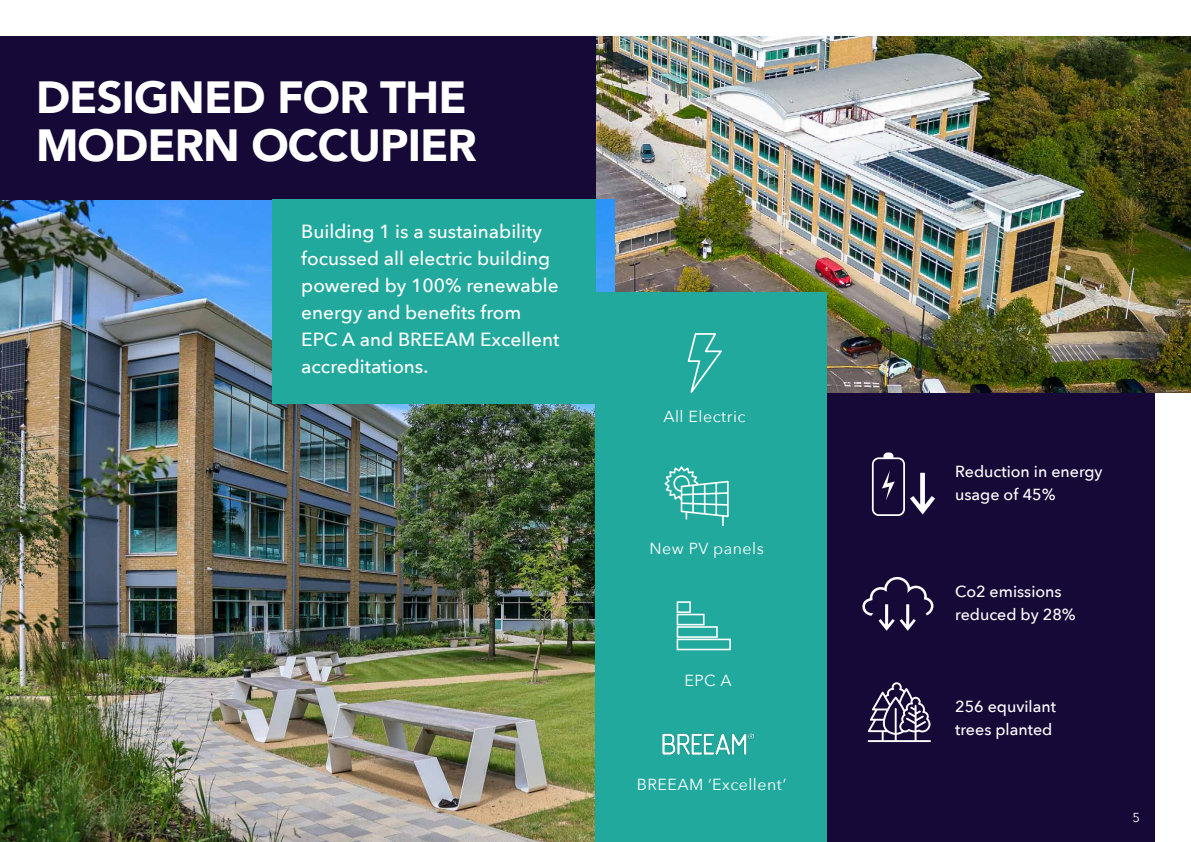
<style>
.page{position:relative;width:1191px;height:842px;background:#fff}
.page>*{position:absolute;margin:0;border:0;box-sizing:border-box;transform-origin:0 0}
.t1{font:900 45px/48.1px "Avenir";letter-spacing:-.02em;color:#fff}
.t2{font:500 19px/27px "Avenir Next";color:#fff}
.t3{font:500 16px/23px "Avenir Next";color:#fff}
.t4{font:16px "Avenir Next";letter-spacing:.03em;color:#fff}
.t5{font:13px "Avenir Next";color:#fff}
</style>
<div class="page">
<div style="left:596px;top:314px;width:558px;height:528px;background:#160837"></div>
<img style="left:595px;top:36px;width:596px;height:357px">
<img style="left:0;top:199px;width:615px;height:643px">
<div style="left:0;top:36px;width:595px;height:163px;background:#160837"></div>
<div style="left:595px;top:292px;width:231px;height:550px;background:#21a99d"></div>
<div style="left:272px;top:199px;width:323px;height:205px;background:#21a99d"></div>
<svg style="left:867px;top:682px;width:64px;height:60px"></svg>
<svg style="left:862px;top:577px;width:71px;height:54px"></svg>
<svg style="left:872px;top:452px;width:63px;height:64px"></svg>
<div style="left:676px;top:639px;width:55px;height:11px;border:2px solid #fff"></div>
<div style="left:676px;top:626px;width:41px;height:12px;border:2px solid #fff"></div>
<div style="left:676px;top:614px;width:28px;height:11px;border:2px solid #fff"></div>
<div style="left:676px;top:601px;width:15px;height:12px;border:2px solid #fff"></div>
<svg style="left:664px;top:466px;width:64px;height:60px"></svg>
<svg style="left:687px;top:333px;width:35px;height:60px"></svg>
<img style="left:663px;top:733px;width:90px;height:22px">
<h1 class="t1" style="left:36px;top:72px;width:442px">DESIGNED FOR THE<br>MODERN OCCUPIER</h1>
<p class="t2" style="left:301px;top:217px;width:260px">Building 1 is a sustainability focussed all electric building powered by 100% renewable energy and benefits from<br>EPC A and BREEAM Excellent accreditations.</p>
<p class="t4" style="left:663px;top:403px;width:84px">All Electric</p>
<p class="t4" style="left:649px;top:535px;width:116px">New PV panels</p>
<p class="t4" style="left:684px;top:667px;width:49px">EPC A</p>
<p class="t4" style="left:637px;top:771px;width:151px">BREEAM ‘Excellent’</p>
<p class="t3" style="left:955px;top:459px;width:149px">Reduction in energy usage of 45%</p>
<p class="t3" style="left:955px;top:579px;width:122px">Co2 emissions reduced by 28%</p>
<p class="t3" style="left:955px;top:694px;width:102px">256 equvilant trees planted</p>
<p class="t5" style="left:1132px;top:807px;width:9px">5</p>
</div>
